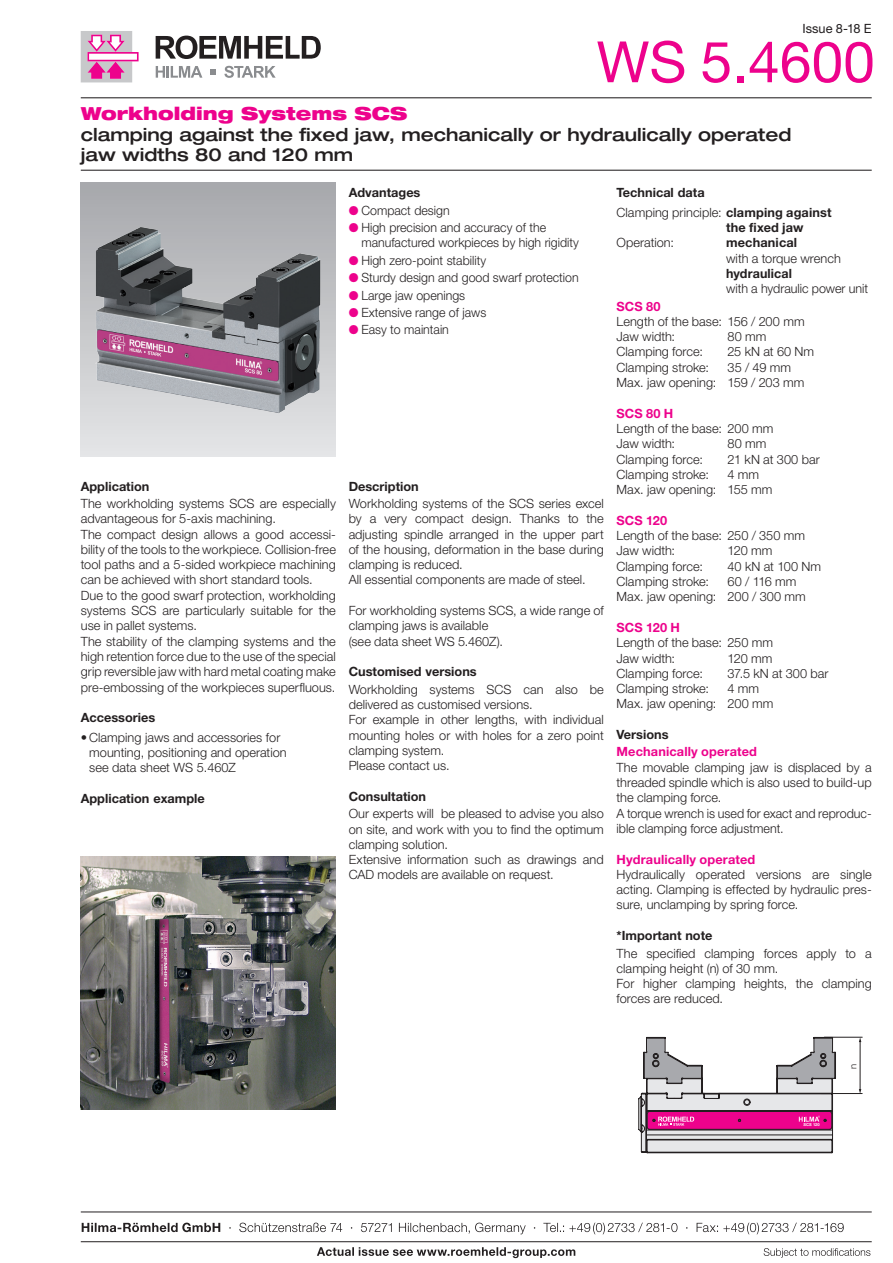
<style>
.page{position:relative;width:893px;height:1263px;background:#fff}
.page>*{position:absolute;margin:0;border:0;box-sizing:border-box;transform-origin:0 0}
.t1{font:57px "Helvetica Neue";color:#ed028c}
.t2{font:500 expanded 18px/20.2px "Helvetica Neue";color:#231f20}
.t3{font:900 expanded 18px "Helvetica Neue";color:#ed028c}
.t4{font:300 12.75px/15.3px "Helvetica Neue";color:#231f20}
.t5{font:700 12.75px/19.5px "Helvetica Neue";color:#231f20}
.t6{font:700 12.75px "Helvetica Neue";letter-spacing:.01em;color:#ed028c}
.t7{font:12.75px "Helvetica Neue";color:#231f20}
.t8{font:300 9.45px "Helvetica Neue";color:#231f20}
.t9{font:700 4.05px "Helvetica Neue";color:#fff}
.s1{color:#ed028c}
.s2{font-weight:300}
</style>
<div class="page">
<svg style="left:156px;top:36px;width:165px;height:23px"></svg>
<svg style="left:156px;top:66px;width:46px;height:12px"></svg>
<svg style="left:224px;top:66px;width:52px;height:12px"></svg>
<svg style="left:210px;top:69px;width:6px;height:6px"></svg>
<svg style="left:81px;top:31px;width:58px;height:51px"></svg>
<hr style="left:81px;top:170px;width:791px;height:1px;background:#231f20">
<hr style="left:81px;top:97px;width:791px;height:1px;background:#231f20">
<svg style="left:81px;top:183px;width:255px;height:274px;background:#c2c3c6"></svg>
<img style="left:81px;top:856px;width:255px;height:254px">
<img style="left:80px;top:217px;width:256px;height:214px">
<svg style="left:638px;top:1036px;width:198px;height:118px"></svg>
<hr style="left:860px;top:1041px;width:1px;height:49px;background:#231f20">
<hr style="left:821px;top:1093px;width:41px;height:1px;background:#231f20">
<hr style="left:824px;top:1037px;width:38px;height:1px;background:#231f20">
<hr style="left:81px;top:1241px;width:791px;height:1px;background:#231f20">
<hr style="left:81px;top:1212px;width:791px;height:1px;background:#231f20">
<svg style="left:82px;top:1222px;width:762px;height:12px"></svg>
<svg style="left:764px;top:1248px;width:106px;height:10px"></svg>
<svg style="left:317px;top:1247px;width:258px;height:11px"></svg>
<p class="t7" style="left:802px;top:21px;width:71px">Issue 8-18 E</p>
<h1 class="t1" style="left:597px;top:28px;width:280px">WS 5.4600</h1>
<h2 class="t3" style="left:81px;top:102px;width:328px">Workholding Systems SCS</h2>
<h2 class="t2" style="left:81px;top:124px;width:712px">clamping against the fixed jaw, mechanically or hydraulically operated jaw widths 80 and 120 mm</h2>
<p class="t5" style="left:81px;top:476px;width:70px">Application</p>
<p class="t4" style="left:81px;top:495px;width:257px">The workholding systems SCS are especially advantageous for 5-axis machining.<br>The compact design allows a good accessi&shy;bility of the tools to the workpiece. Collision-free tool paths and a 5-sided workpiece machining can be achieved with short standard tools.<br>Due to the good swarf protection, workholding systems SCS are particularly suitable for the use in pallet systems.<br>The stability of the clamping systems and the high retention force due to the use of the special grip reversible jaw with hard metal coating make pre-embossing of the workpieces superfluous.</p>
<p class="t5" style="left:81px;top:708px;width:76px">Accessories</p>
<p class="t4" style="left:89px;top:729px;width:199px;text-indent:-9px">• Clamping jaws and accessories for mounting, positioning and operation see data sheet WS 5.460Z</p>
<p class="t5" style="left:81px;top:788px;width:125px">Application example</p>
<p class="t5" style="left:349px;top:183px;width:73px">Advantages</p>
<p class="t4" style="left:349px;top:202px;width:102px"><span class="s1">●</span> Compact design</p>
<p class="t4" style="left:361px;top:220px;width:219px;text-indent:-13px"><span class="s1">●</span> High precision and accuracy of the manufactured workpieces by high rigidity</p>
<p class="t4" style="left:349px;top:252px;width:139px"><span class="s1">●</span> High zero-point stability</p>
<p class="t4" style="left:349px;top:270px;width:231px"><span class="s1">●</span> Sturdy design and good swarf protection</p>
<p class="t4" style="left:349px;top:287px;width:118px"><span class="s1">●</span> Large jaw openings</p>
<p class="t4" style="left:349px;top:305px;width:139px"><span class="s1">●</span> Extensive range of jaws</p>
<p class="t4" style="left:349px;top:322px;width:102px"><span class="s1">●</span> Easy to maintain</p>
<p class="t5" style="left:349px;top:476px;width:72px">Description</p>
<p class="t4" style="left:349px;top:495px;width:257px">Workholding systems of the SCS series excel by a very compact design. Thanks to the adjusting spindle arranged in the upper part of the housing, deformation in the base during clamping is reduced.<br>All essential components are made of steel.</p>
<p class="t4" style="left:349px;top:603px;width:257px">For workholding systems SCS, a wide range of clamping jaws is available<br>(see data sheet WS 5.460Z).</p>
<p class="t5" style="left:349px;top:662px;width:130px">Customised versions</p>
<p class="t4" style="left:349px;top:681px;width:257px">Workholding systems SCS can also be delivered as customised versions.<br>For example in other lengths, with individual mounting holes or with holes for a zero point clamping system.<br>Please contact us.</p>
<p class="t5" style="left:349px;top:786px;width:79px">Consultation</p>
<p class="t4" style="left:349px;top:806px;width:257px">Our experts will be pleased to advise you also on site, and work with you to find the optimum clamping solution.<br>Extensive information such as drawings and CAD models are available on request.</p>
<p class="t5" style="left:617px;top:182px;width:217px">Technical data<br><span class="s2">Clamping principle:</span> clamping against</p>
<p class="t5" style="left:726px;top:217px;width:79px">the fixed jaw</p>
<p class="t4" style="left:617px;top:235px;width:59px">Operation:</p>
<p class="t5" style="left:726px;top:233px;width:73px">mechanical</p>
<p class="t4" style="left:726px;top:250px;width:116px">with a torque wrench</p>
<p class="t5" style="left:726px;top:263px;width:68px">hydraulical</p>
<p class="t4" style="left:726px;top:281px;width:144px">with a hydraulic power unit</p>
<p class="t6" style="left:617px;top:298px;width:45px">SCS 80</p>
<p class="t4" style="left:617px;top:313px;width:190px">Length of the base: 156 / 200 mm<br>Jaw width:</p>
<p class="t4" style="left:728px;top:329px;width:40px">80 mm</p>
<p class="t4" style="left:617px;top:344px;width:88px">Clamping force:</p>
<p class="t4" style="left:728px;top:344px;width:88px">25 kN at 60 Nm</p>
<p class="t4" style="left:617px;top:359px;width:94px">Clamping stroke:</p>
<p class="t4" style="left:617px;top:359px;width:189px;text-indent:111px">35 / 49 mm<br>Max. jaw opening: 159 / 203 mm</p>
<p class="t6" style="left:617px;top:405px;width:58px">SCS 80 H</p>
<p class="t4" style="left:617px;top:420px;width:158px">Length of the base: 200 mm<br>Jaw width:</p>
<p class="t4" style="left:728px;top:436px;width:40px">80 mm</p>
<p class="t4" style="left:617px;top:451px;width:88px">Clamping force:</p>
<p class="t4" style="left:728px;top:451px;width:94px">21 kN at 300 bar</p>
<p class="t4" style="left:617px;top:466px;width:94px">Clamping stroke:</p>
<p class="t4" style="left:617px;top:466px;width:157px;text-indent:111px">4 mm<br>Max. jaw opening: 155 mm</p>
<p class="t6" style="left:617px;top:512px;width:52px">SCS 120</p>
<p class="t4" style="left:617px;top:528px;width:190px">Length of the base: 250 / 350 mm<br>Jaw width:</p>
<p class="t4" style="left:728px;top:543px;width:46px">120 mm</p>
<p class="t4" style="left:617px;top:558px;width:88px">Clamping force:</p>
<p class="t4" style="left:728px;top:558px;width:95px">40 kN at 100 Nm</p>
<p class="t4" style="left:617px;top:573px;width:94px">Clamping stroke:</p>
<p class="t4" style="left:617px;top:573px;width:191px;text-indent:111px">60 / 116 mm<br>Max. jaw opening: 200 / 300 mm</p>
<p class="t6" style="left:617px;top:619px;width:65px">SCS 120 H</p>
<p class="t4" style="left:617px;top:635px;width:158px">Length of the base: 250 mm<br>Jaw width:</p>
<p class="t4" style="left:728px;top:650px;width:46px">120 mm</p>
<p class="t4" style="left:617px;top:665px;width:88px">Clamping force:</p>
<p class="t4" style="left:728px;top:665px;width:103px">37.5 kN at 300 bar</p>
<p class="t4" style="left:617px;top:681px;width:94px">Clamping stroke:</p>
<p class="t4" style="left:617px;top:681px;width:158px;text-indent:111px">4 mm<br>Max. jaw opening: 200 mm</p>
<p class="t5" style="left:617px;top:724px;width:53px">Versions</p>
<p class="t6" style="left:617px;top:744px;width:142px">Mechanically operated</p>
<p class="t4" style="left:617px;top:759px;width:257px">The movable clamping jaw is displaced by a threaded spindle which is also used to build-up the clamping force.<br>A torque wrench is used for exact and reproduc&shy;ible clamping force adjustment.</p>
<p class="t6" style="left:617px;top:851px;width:140px">Hydraulically operated</p>
<p class="t4" style="left:617px;top:866px;width:257px;text-align:justify">Hydraulically operated versions are single acting. Clamping is effected by hydraulic pres&shy;sure, unclamping by spring force.</p>
<p class="t5" style="left:617px;top:925px;width:97px">*Important note</p>
<p class="t4" style="left:617px;top:945px;width:257px">The specified clamping forces apply to a clamping height (n) of 30 mm.<br>For higher clamping heights, the clamping forces are reduced.</p>
<p class="t9" style="left:804px;top:1122px;width:18px">SCS 120</p>
<p class="t8" style="left:847px;top:1069px;width:7px;rotate:-90deg">n</p>
</div>
